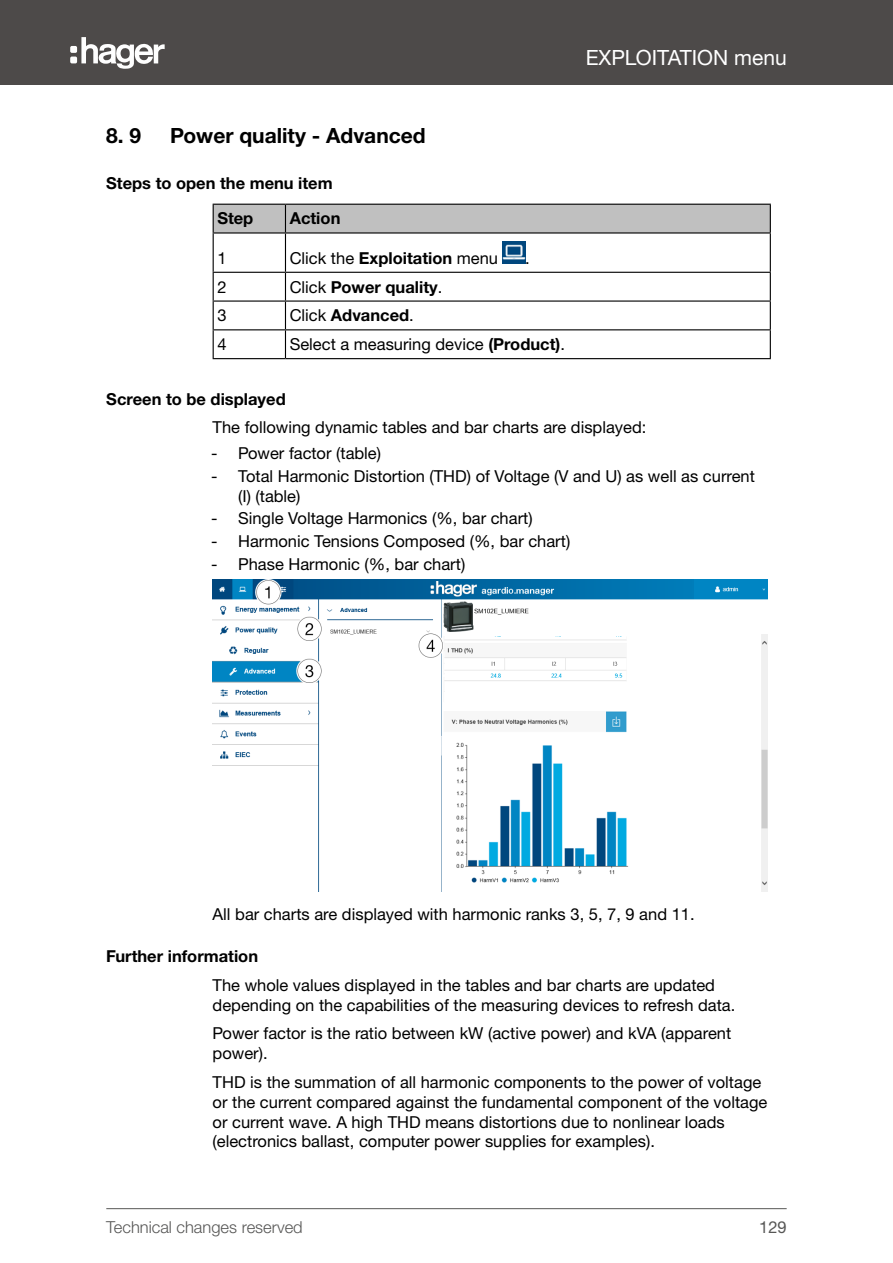
<style>
.page{position:relative;width:893px;height:1263px;background:#fff}
.page>*{position:absolute;margin:0;border:0;box-sizing:border-box;transform-origin:0 0}
.t1{font:700 21px "Helvetica Neue LTW1 G";color:#000}
.t2{font:21px "Helvetica Neue LTW1 G";color:#fff}
.t3{font:16.5px/19.8px "Helvetica Neue LTW1 G";color:#000}
.t4{font:700 16.5px/35.5px "Helvetica Neue LTW1 G";color:#000}
.t5{font:300 16.5px "Helvetica Neue LTW1 G";color:#575756}
.t6{font:16.5px "Helvetica Neue LTW1 G";color:#575756}
.s1{font-weight:700}
.s2{font-weight:400}
</style>
<div class="page">
<div style="left:0;top:0;width:893px;height:85px;background:#4d4a49"></div>
<svg style="left:81px;top:37px;width:84px;height:32px"></svg>
<div style="left:70px;top:46px;width:7px;height:7px;background:#fefefe;border-radius:2px"></div>
<div style="left:70px;top:57px;width:7px;height:6px;background:#fefefe;border-radius:2px"></div>
<hr style="left:106px;top:1208px;width:681px;height:1px;background:#575756">
<hr style="left:213px;top:300px;width:72px;height:2px;background:#000">
<hr style="left:285px;top:300px;width:486px;height:2px;background:#000">
<hr style="left:213px;top:329px;width:72px;height:1px;background:#000">
<hr style="left:285px;top:329px;width:486px;height:1px;background:#000">
<hr style="left:285px;top:234px;width:1px;height:38px;background:#000">
<svg style="left:285px;top:273px;width:1px;height:85px"></svg>
<div style="left:213px;top:204px;width:558px;height:28px;background:#c0c0c0"></div>
<svg style="left:213px;top:273px;width:1px;height:85px"></svg>
<svg style="left:770px;top:273px;width:1px;height:85px"></svg>
<hr style="left:213px;top:358px;width:72px;height:1px;background:#000">
<hr style="left:285px;top:358px;width:486px;height:1px;background:#000">
<hr style="left:213px;top:232px;width:72px;height:2px;background:#000">
<hr style="left:213px;top:234px;width:1px;height:38px;background:#000">
<hr style="left:285px;top:232px;width:486px;height:2px;background:#000">
<hr style="left:770px;top:234px;width:1px;height:38px;background:#000">
<hr style="left:213px;top:272px;width:72px;height:1px;background:#000">
<hr style="left:285px;top:272px;width:486px;height:1px;background:#000">
<img style="left:503px;top:241px;width:22px;height:23px">
<img style="left:213px;top:579px;width:554px;height:312px">
<p class="t1" style="left:106px;top:122px;width:37px">8. 9</p>
<p class="t1" style="left:170px;top:122px;width:257px">Power quality - Advanced</p>
<p class="t4" style="left:217px;top:165px;width:117px;text-indent:-111px">Steps to open the menu item<br>Step</p>
<p class="t4" style="left:290px;top:201px;width:52px">Action</p>
<p class="t2" style="left:586px;top:44px;width:202px">EXPLOITATION menu</p>
<p class="t3" style="left:217px;top:248px;width:11px">1</p>
<p class="t3" style="left:290px;top:248px;width:210px">Click the <span class="s1">Exploitation</span> menu</p>
<p class="t3" style="left:525px;top:248px;width:6px">.</p>
<p class="t3" style="left:217px;top:277px;width:11px">2</p>
<p class="t4" style="left:290px;top:269px;width:154px"><span class="s2">Click</span> Power quality<span class="s2">.</span></p>
<p class="t3" style="left:217px;top:305px;width:11px">3</p>
<p class="t4" style="left:290px;top:298px;width:126px"><span class="s2">Click</span> Advanced<span class="s2">.</span></p>
<p class="t3" style="left:217px;top:334px;width:11px">4</p>
<p class="t3" style="left:290px;top:334px;width:277px">Select a measuring device <span class="s1">(Product)</span>.</p>
<p class="t4" style="left:106px;top:381px;width:181px">Screen to be displayed</p>
<p class="t3" style="left:213px;top:417px;width:435px">The following dynamic tables and bar charts are displayed:</p>
<p class="t3" style="left:211px;top:443px;width:171px">- Power factor (table)</p>
<p class="t3" style="left:238px;top:466px;width:518px;text-indent:-27px">- Total Harmonic Distortion (THD) of Voltage (V and U) as well as current (I) (table)</p>
<p class="t3" style="left:211px;top:509px;width:323px">- Single Voltage Harmonics (%, bar chart)</p>
<p class="t3" style="left:211px;top:531px;width:361px">- Harmonic Tensions Composed (%, bar chart)</p>
<p class="t3" style="left:211px;top:554px;width:256px">- Phase Harmonic (%, bar chart)</p>
<p class="t3" style="left:213px;top:904px;width:483px">All bar charts are displayed with harmonic ranks 3, 5, 7, 9 and 11.</p>
<p class="t4" style="left:106px;top:938px;width:153px">Further information</p>
<p class="t3" style="left:213px;top:975px;width:524px">The whole values displayed in the tables and bar charts are updated depending on the capabilities of the measuring devices to refresh data.</p>
<p class="t3" style="left:213px;top:1023px;width:520px">Power factor is the ratio between kW (active power) and kVA (apparent power).</p>
<p class="t3" style="left:213px;top:1072px;width:556px">THD is the summation of all harmonic components to the power of voltage or the current compared against the fundamental component of the voltage or current wave. A high THD means distortions due to nonlinear loads (electronics ballast, computer power supplies for examples).</p>
<p class="t5" style="left:106px;top:1217px;width:198px">Technical changes reserved</p>
<p class="t6" style="left:759px;top:1217px;width:29px">129</p>
</div>
